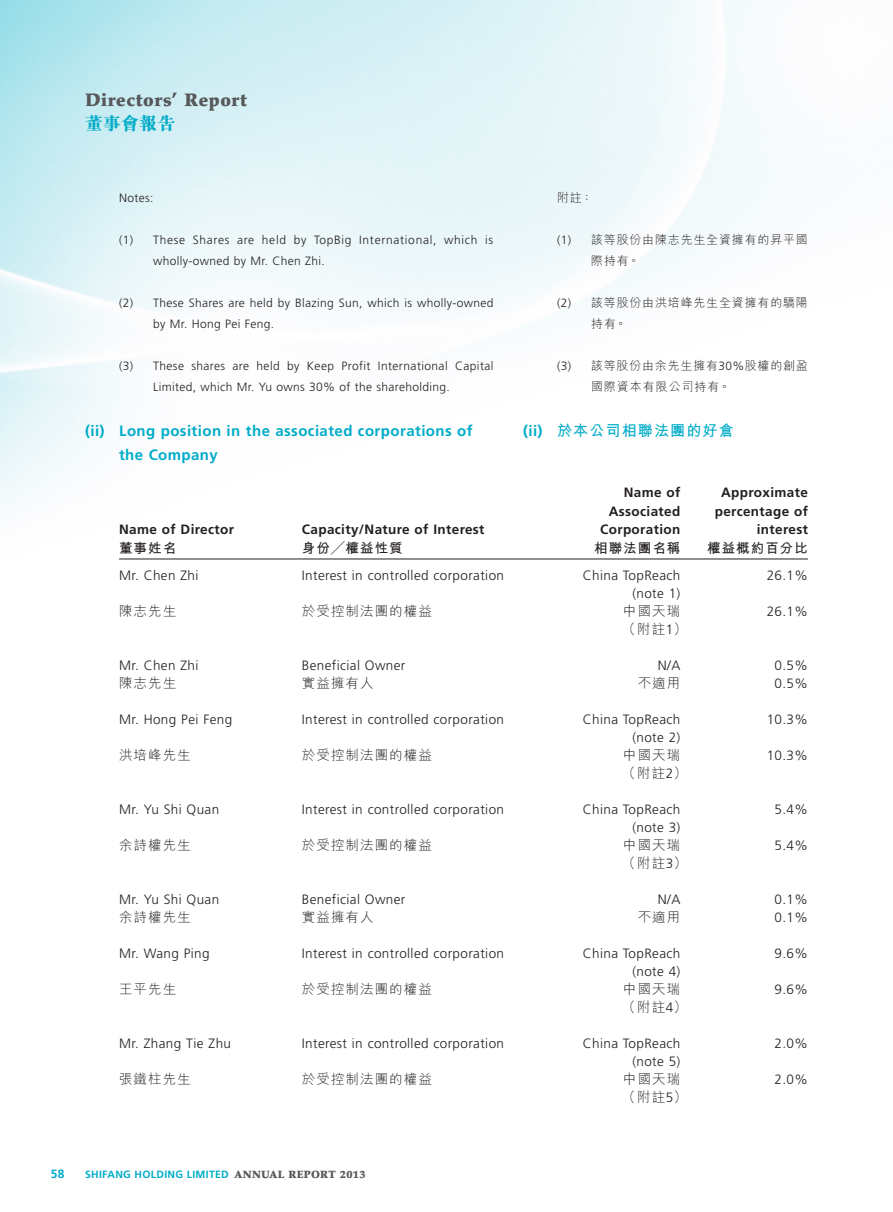
<style>
.page{position:relative;width:893px;height:1212px;background:#fff}
.page>*{position:absolute;margin:0;border:0;box-sizing:border-box;transform-origin:0 0}
.t1{font:900 18px "Palatino LT Std";letter-spacing:.03em;color:#57585a}
.t2{font:800 18px "M Sung HK";letter-spacing:.005em;color:#00acc8}
.Heading_2{font:700 15px/24px "Frutiger LT Std";letter-spacing:.03em;color:#00acc8}
.C_Heading_2{font:700 15px "M Hei HK";letter-spacing:.08em;color:#00acc8}
.Body_Text{font:300 13.5px/18px "Frutiger LT Std";letter-spacing:.03em;color:#231f20;text-align:right}
.Body_Text-2{font:300 13.5px "M Hei HK";letter-spacing:.08em;color:#231f20}
.Body_Text-3{font:700 13.5px/18.8px "Frutiger LT Std";letter-spacing:.03em;color:#231f20;text-align:right}
.Body_Text-4{font:700 13.5px "M Hei HK";letter-spacing:.08em;color:#231f20}
.Notes{font:300 12px/21px "Frutiger LT Std";letter-spacing:.03em;color:#231f20}
.C_Notes{font:300 12px/21px "M Hei HK";letter-spacing:.065em;color:#231f20}
.Notes-2{font:300 12px/21px "Frutiger LT Std";letter-spacing:.055em;color:#231f20}
.t3{font:700 12px "Frutiger LT Std";color:#00acc8}
.t4{font:700 10.5px "Frutiger LT Std";letter-spacing:.03em;color:#00acc8}
.s1{font-family:"Frutiger LT Std"}
.s2{font-family:"Palatino LT Std";font-weight:900;color:#57585a}
</style>
<div class="page">
<hr style="left:119px;top:559px;width:183px;height:1px;background:#231f20">
<hr style="left:302px;top:559px;width:255px;height:1px;background:#231f20">
<hr style="left:557px;top:559px;width:136px;height:1px;background:#231f20">
<hr style="left:693px;top:559px;width:115px;height:1px;background:#231f20">
<h1 class="t1" style="left:85px;top:89px;width:164px">Directors’ Report</h1>
<h1 class="t2" style="left:85px;top:115px;width:92px">董事會報告</h1>
<p class="Notes" style="left:119px;top:188px;width:36px">Notes:</p>
<p class="Notes-2" style="left:153px;top:230px;width:342px;text-indent:-34px">(1) These Shares are held by TopBig International, which is wholly-owned by Mr. Chen Zhi.</p>
<p class="Notes" style="left:153px;top:293px;width:342px;text-indent:-34px">(2) These Shares are held by Blazing Sun, which is wholly-owned by Mr. Hong Pei Feng.</p>
<p class="Notes" style="left:153px;top:356px;width:342px;text-indent:-34px">(3) These shares are held by Keep Profit International Capital<br>Limited, which Mr. Yu owns 30% of the shareholding.</p>
<p class="Heading_2" style="left:119px;top:419px;width:355px;text-indent:-34px">(ii) Long position in the associated corporations of the Company</p>
<p class="Body_Text-3" style="left:119px;top:520px;width:116px">Name of Director</p>
<p class="Body_Text-3" style="left:302px;top:520px;width:184px">Capacity/Nature of Interest</p>
<p class="C_Notes" style="left:557px;top:187px;width:37px">附註：</p>
<p class="C_Notes" style="left:591px;top:229px;width:218px;text-indent:-34px"><span class="s1">(1)</span> 該等股份由陳志先生全資擁有的昇平國際持有。</p>
<p class="C_Notes" style="left:591px;top:292px;width:218px;text-indent:-34px"><span class="s1">(2)</span> 該等股份由洪培峰先生全資擁有的驕陽持有。</p>
<p class="C_Notes" style="left:591px;top:355px;width:218px;text-indent:-34px"><span class="s1">(3)</span> 該等股份由余先生擁有<span class="s1">30%</span>股權的創盈國際資本有限公司持有。</p>
<p class="C_Heading_2" style="left:523px;top:420px;width:212px"><span class="s1">(ii)</span> 於本公司相聯法團的好倉</p>
<p class="Body_Text-3" style="left:600px;top:483px;width:82px">Name of<br>Associated<br>Corporation</p>
<p class="Body_Text-3" style="left:715px;top:483px;width:95px">Approximate percentage of interest</p>
<p class="Body_Text-4" style="left:119px;top:538px;width:59px">董事姓名</p>
<p class="Body_Text-4" style="left:302px;top:538px;width:102px">身份╱權益性質</p>
<p class="Body_Text-4" style="left:594px;top:538px;width:88px">相聯法團名稱</p>
<p class="Body_Text-4" style="left:707px;top:538px;width:102px">權益概約百分比</p>
<p class="Body_Text" style="left:119px;top:567px;width:81px">Mr. Chen Zhi</p>
<p class="Body_Text" style="left:302px;top:567px;width:204px">Interest in controlled corporation</p>
<p class="Body_Text" style="left:583px;top:567px;width:99px">China TopReach (note 1)</p>
<p class="Body_Text" style="left:767px;top:567px;width:43px">26.1%</p>
<p class="Body_Text-2" style="left:119px;top:604px;width:59px">陳志先生</p>
<p class="Body_Text-2" style="left:302px;top:604px;width:131px">於受控制法團的權益</p>
<p class="Body_Text-2" style="left:623px;top:604px;width:59px">中國天瑞</p>
<p class="Body_Text-2" style="left:622px;top:622px;width:67px">（附註<span class="s1">1</span>）</p>
<p class="Body_Text" style="left:767px;top:603px;width:43px">26.1%</p>
<p class="Body_Text" style="left:119px;top:657px;width:81px">Mr. Chen Zhi</p>
<p class="Body_Text" style="left:302px;top:657px;width:105px">Beneficial Owner</p>
<p class="Body_Text" style="left:658px;top:657px;width:24px">N/A</p>
<p class="Body_Text" style="left:774px;top:657px;width:35px">0.5%</p>
<p class="Body_Text-2" style="left:119px;top:676px;width:59px">陳志先生</p>
<p class="Body_Text-2" style="left:302px;top:676px;width:73px">實益擁有人</p>
<p class="Body_Text-2" style="left:638px;top:676px;width:44px">不適用</p>
<p class="Body_Text" style="left:774px;top:675px;width:35px">0.5%</p>
<p class="Body_Text" style="left:119px;top:711px;width:115px">Mr. Hong Pei Feng</p>
<p class="Body_Text" style="left:302px;top:711px;width:204px">Interest in controlled corporation</p>
<p class="Body_Text" style="left:583px;top:711px;width:99px">China TopReach</p>
<p class="Body_Text" style="left:632px;top:729px;width:50px">(note 2)</p>
<p class="Body_Text" style="left:767px;top:711px;width:43px">10.3%</p>
<p class="Body_Text-2" style="left:119px;top:748px;width:73px">洪培峰先生</p>
<p class="Body_Text-2" style="left:302px;top:748px;width:131px">於受控制法團的權益</p>
<p class="Body_Text-2" style="left:623px;top:748px;width:59px">中國天瑞</p>
<p class="Body_Text-2" style="left:622px;top:766px;width:67px">（附註<span class="s1">2</span>）</p>
<p class="Body_Text" style="left:767px;top:747px;width:43px">10.3%</p>
<p class="Body_Text" style="left:119px;top:801px;width:102px">Mr. Yu Shi Quan</p>
<p class="Body_Text" style="left:302px;top:801px;width:204px">Interest in controlled corporation</p>
<p class="Body_Text" style="left:583px;top:801px;width:99px">China TopReach</p>
<p class="Body_Text" style="left:632px;top:819px;width:50px">(note 3)</p>
<p class="Body_Text" style="left:774px;top:801px;width:35px">5.4%</p>
<p class="Body_Text-2" style="left:119px;top:838px;width:73px">余詩權先生</p>
<p class="Body_Text-2" style="left:302px;top:838px;width:131px">於受控制法團的權益</p>
<p class="Body_Text-2" style="left:623px;top:838px;width:59px">中國天瑞</p>
<p class="Body_Text-2" style="left:622px;top:856px;width:67px">（附註<span class="s1">3</span>）</p>
<p class="Body_Text" style="left:774px;top:837px;width:35px">5.4%</p>
<p class="Body_Text" style="left:119px;top:891px;width:102px">Mr. Yu Shi Quan</p>
<p class="Body_Text" style="left:302px;top:891px;width:105px">Beneficial Owner</p>
<p class="Body_Text" style="left:658px;top:891px;width:24px">N/A</p>
<p class="Body_Text" style="left:774px;top:891px;width:35px">0.1%</p>
<p class="Body_Text-2" style="left:119px;top:910px;width:73px">余詩權先生</p>
<p class="Body_Text-2" style="left:302px;top:910px;width:73px">實益擁有人</p>
<p class="Body_Text-2" style="left:638px;top:910px;width:44px">不適用</p>
<p class="Body_Text" style="left:774px;top:909px;width:35px">0.1%</p>
<p class="Body_Text" style="left:119px;top:945px;width:92px">Mr. Wang Ping</p>
<p class="Body_Text" style="left:302px;top:945px;width:204px">Interest in controlled corporation</p>
<p class="Body_Text" style="left:583px;top:945px;width:99px">China TopReach</p>
<p class="Body_Text" style="left:632px;top:963px;width:50px">(note 4)</p>
<p class="Body_Text" style="left:774px;top:945px;width:35px">9.6%</p>
<p class="Body_Text-2" style="left:119px;top:982px;width:59px">王平先生</p>
<p class="Body_Text-2" style="left:302px;top:982px;width:131px">於受控制法團的權益</p>
<p class="Body_Text-2" style="left:623px;top:982px;width:59px">中國天瑞</p>
<p class="Body_Text-2" style="left:622px;top:1000px;width:67px">（附註<span class="s1">4</span>）</p>
<p class="Body_Text" style="left:774px;top:981px;width:35px">9.6%</p>
<p class="Body_Text" style="left:119px;top:1035px;width:114px">Mr. Zhang Tie Zhu</p>
<p class="Body_Text" style="left:302px;top:1035px;width:204px">Interest in controlled corporation</p>
<p class="Body_Text" style="left:583px;top:1035px;width:99px">China TopReach</p>
<p class="Body_Text" style="left:632px;top:1053px;width:50px">(note 5)</p>
<p class="Body_Text" style="left:774px;top:1035px;width:35px">2.0%</p>
<p class="Body_Text-2" style="left:119px;top:1072px;width:73px">張鐵柱先生</p>
<p class="Body_Text-2" style="left:302px;top:1072px;width:131px">於受控制法團的權益</p>
<p class="Body_Text-2" style="left:623px;top:1072px;width:59px">中國天瑞</p>
<p class="Body_Text-2" style="left:622px;top:1090px;width:67px">（附註<span class="s1">5</span>）</p>
<p class="Body_Text" style="left:774px;top:1071px;width:35px">2.0%</p>
<p class="t3" style="left:51px;top:1167px;width:15px">58</p>
<p class="t4" style="left:85px;top:1168px;width:282px">SHIFANG HOLDING LIMITED <span class="s2">ANNUAL REPORT 2013</span></p>
</div>
